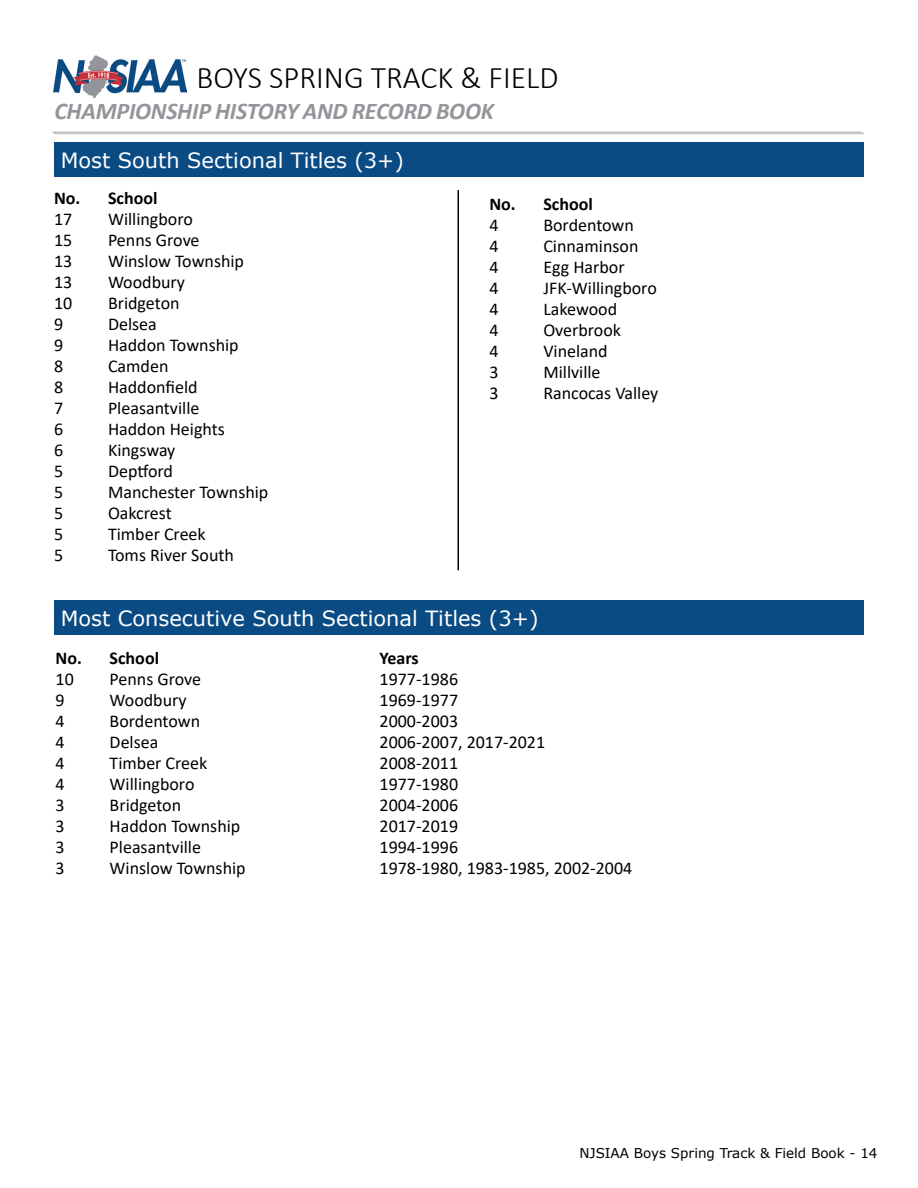
<style>
.page{position:relative;width:918px;height:1188px;background:#fff}
.page>*{position:absolute;margin:0;border:0;box-sizing:border-box;transform-origin:0 0}
.t1{font:300 31.5px "Calibri";color:#000}
.t2{font:italic 700 24px "Calibri";letter-spacing:-.01em;color:#94959a}
.t3{font:21px "Verdana";color:#fff}
.t4{font:18px "Calibri";color:#000}
.t5{font:700 18px "Calibri";color:#000}
.t6{font:13.5px "Verdana";color:#000}
</style>
<div class="page">
<img style="left:53px;top:56px;width:134px;height:42px">
<hr style="left:52px;top:132px;width:810px;height:1px;background:#c2c4c6">
<hr style="left:54px;top:133px;width:810px;height:1px;background:#c2c4c6">
<div style="left:54px;top:143px;width:810px;height:34px;background:#0a4b83"></div>
<hr style="left:458px;top:190px;width:1px;height:380px;background:#000">
<div style="left:54px;top:600px;width:810px;height:35px;background:#0a4b83"></div>
<h1 class="t1" style="left:196px;top:58px;width:363px">BOYS SPRING TRACK &amp; FIELD</h1>
<h2 class="t2" style="left:54px;top:94px;width:441px">CHAMPIONSHIP HISTORY AND RECORD BOOK</h2>
<p class="t3" style="left:61px;top:146px;width:345px">Most South Sectional Titles (3+)</p>
<p class="t5" style="left:54px;top:185px;width:105px">No. School</p>
<p class="t4" style="left:54px;top:206px;width:20px">17</p>
<p class="t4" style="left:108px;top:206px;width:86px">Willingboro</p>
<p class="t4" style="left:54px;top:227px;width:20px">15</p>
<p class="t4" style="left:108px;top:227px;width:93px">Penns Grove</p>
<p class="t4" style="left:54px;top:248px;width:20px">13</p>
<p class="t4" style="left:108px;top:248px;width:138px">Winslow Township</p>
<p class="t4" style="left:54px;top:269px;width:20px">13</p>
<p class="t4" style="left:108px;top:269px;width:79px">Woodbury</p>
<p class="t4" style="left:54px;top:290px;width:20px">10</p>
<p class="t4" style="left:108px;top:290px;width:73px">Bridgeton</p>
<p class="t4" style="left:54px;top:311px;width:11px">9</p>
<p class="t4" style="left:108px;top:311px;width:50px">Delsea</p>
<p class="t4" style="left:54px;top:332px;width:11px">9</p>
<p class="t4" style="left:108px;top:332px;width:132px">Haddon Township</p>
<p class="t4" style="left:54px;top:353px;width:11px">8</p>
<p class="t4" style="left:108px;top:353px;width:62px">Camden</p>
<p class="t4" style="left:54px;top:374px;width:11px">8</p>
<p class="t4" style="left:108px;top:374px;width:91px">Haddonfield</p>
<p class="t4" style="left:54px;top:395px;width:11px">7</p>
<p class="t4" style="left:108px;top:395px;width:93px">Pleasantville</p>
<p class="t4" style="left:54px;top:416px;width:11px">6</p>
<p class="t4" style="left:108px;top:416px;width:118px">Haddon Heights</p>
<p class="t4" style="left:54px;top:437px;width:11px">6</p>
<p class="t4" style="left:108px;top:437px;width:69px">Kingsway</p>
<p class="t4" style="left:54px;top:458px;width:11px">5</p>
<p class="t4" style="left:108px;top:458px;width:67px">Deptford</p>
<p class="t4" style="left:54px;top:479px;width:11px">5</p>
<p class="t4" style="left:108px;top:479px;width:162px">Manchester Township</p>
<p class="t4" style="left:54px;top:500px;width:11px">5</p>
<p class="t4" style="left:108px;top:500px;width:65px">Oakcrest</p>
<p class="t4" style="left:54px;top:521px;width:11px">5</p>
<p class="t4" style="left:108px;top:521px;width:99px">Timber Creek</p>
<p class="t4" style="left:54px;top:542px;width:11px">5</p>
<p class="t4" style="left:108px;top:542px;width:128px">Toms River South</p>
<p class="t5" style="left:489px;top:191px;width:105px">No. School</p>
<p class="t4" style="left:489px;top:213px;width:11px">4</p>
<p class="t4" style="left:543px;top:213px;width:92px">Bordentown</p>
<p class="t4" style="left:489px;top:234px;width:11px">4</p>
<p class="t4" style="left:543px;top:234px;width:97px">Cinnaminson</p>
<p class="t4" style="left:489px;top:255px;width:11px">4</p>
<p class="t4" style="left:543px;top:255px;width:83px">Egg Harbor</p>
<p class="t4" style="left:489px;top:276px;width:11px">4</p>
<p class="t4" style="left:543px;top:276px;width:115px">JFK-Willingboro</p>
<p class="t4" style="left:489px;top:297px;width:11px">4</p>
<p class="t4" style="left:543px;top:297px;width:75px">Lakewood</p>
<p class="t4" style="left:489px;top:318px;width:11px">4</p>
<p class="t4" style="left:543px;top:318px;width:79px">Overbrook</p>
<p class="t4" style="left:489px;top:339px;width:11px">4</p>
<p class="t4" style="left:543px;top:339px;width:66px">Vineland</p>
<p class="t4" style="left:489px;top:360px;width:11px">3</p>
<p class="t4" style="left:543px;top:360px;width:59px">Millville</p>
<p class="t4" style="left:489px;top:381px;width:11px">3</p>
<p class="t4" style="left:543px;top:381px;width:117px">Rancocas Valley</p>
<p class="t3" style="left:61px;top:604px;width:479px">Most Consecutive South Sectional Titles (3+)</p>
<p class="t5" style="left:56px;top:645px;width:105px">No. School</p>
<p class="t5" style="left:380px;top:645px;width:41px">Years</p>
<p class="t4" style="left:56px;top:667px;width:20px">10</p>
<p class="t4" style="left:110px;top:667px;width:93px">Penns Grove</p>
<p class="t4" style="left:380px;top:667px;width:80px">1977-1986</p>
<p class="t4" style="left:56px;top:688px;width:11px">9</p>
<p class="t4" style="left:110px;top:688px;width:79px">Woodbury</p>
<p class="t4" style="left:380px;top:688px;width:80px">1969-1977</p>
<p class="t4" style="left:56px;top:709px;width:11px">4</p>
<p class="t4" style="left:110px;top:709px;width:92px">Bordentown</p>
<p class="t4" style="left:380px;top:709px;width:80px">2000-2003</p>
<p class="t4" style="left:56px;top:730px;width:11px">4</p>
<p class="t4" style="left:110px;top:730px;width:50px">Delsea</p>
<p class="t4" style="left:380px;top:730px;width:167px">2006-2007, 2017-2021</p>
<p class="t4" style="left:56px;top:751px;width:11px">4</p>
<p class="t4" style="left:110px;top:751px;width:99px">Timber Creek</p>
<p class="t4" style="left:380px;top:751px;width:80px">2008-2011</p>
<p class="t4" style="left:56px;top:772px;width:11px">4</p>
<p class="t4" style="left:110px;top:772px;width:86px">Willingboro</p>
<p class="t4" style="left:380px;top:772px;width:80px">1977-1980</p>
<p class="t4" style="left:56px;top:793px;width:11px">3</p>
<p class="t4" style="left:110px;top:793px;width:73px">Bridgeton</p>
<p class="t4" style="left:380px;top:793px;width:80px">2004-2006</p>
<p class="t4" style="left:56px;top:814px;width:11px">3</p>
<p class="t4" style="left:110px;top:814px;width:132px">Haddon Township</p>
<p class="t4" style="left:380px;top:814px;width:80px">2017-2019</p>
<p class="t4" style="left:56px;top:835px;width:11px">3</p>
<p class="t4" style="left:110px;top:835px;width:93px">Pleasantville</p>
<p class="t4" style="left:380px;top:835px;width:80px">1994-1996</p>
<p class="t4" style="left:56px;top:856px;width:11px">3</p>
<p class="t4" style="left:110px;top:856px;width:138px">Winslow Township</p>
<p class="t4" style="left:380px;top:856px;width:254px">1978-1980, 1983-1985, 2002-2004</p>
<p class="t6" style="left:579px;top:1144px;width:300px">NJSIAA Boys Spring Track &amp; Field Book - 14</p>
</div>
